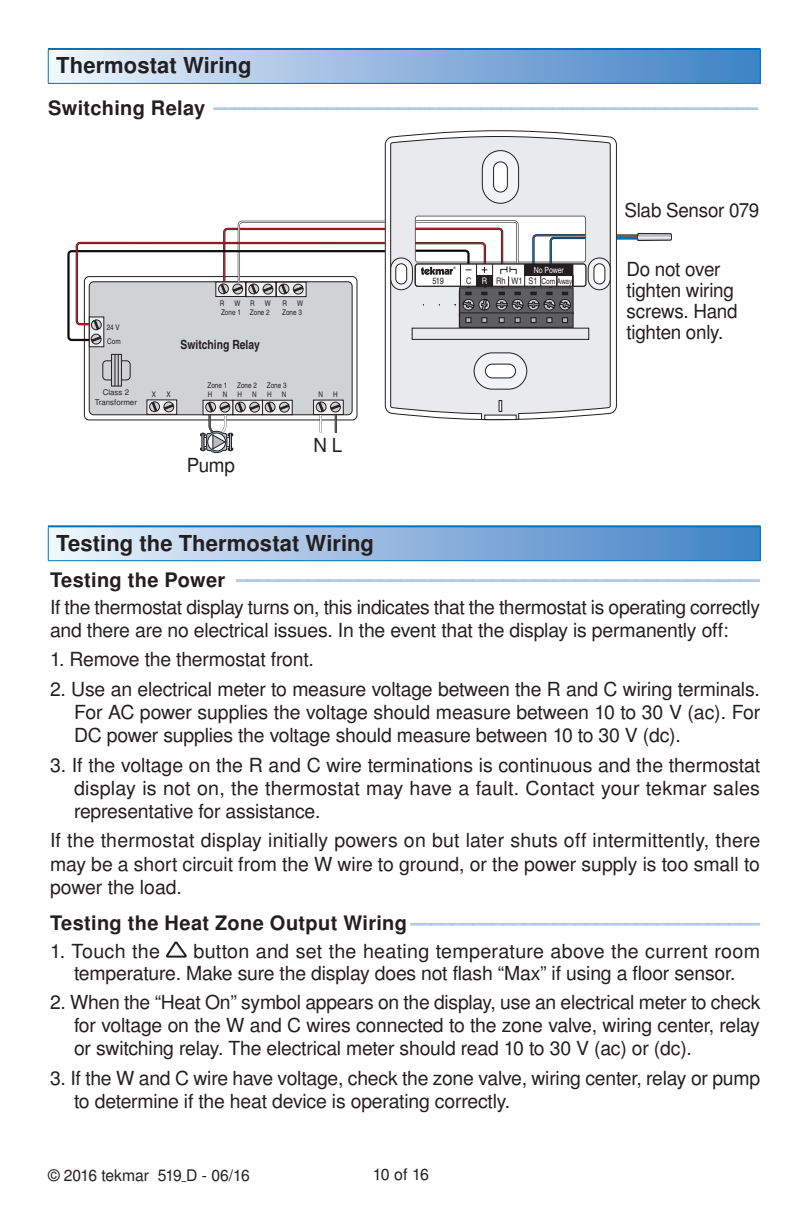
<style>
.page{position:relative;width:792px;height:1224px;background:#fff}
.page>*{position:absolute;margin:0;border:0;box-sizing:border-box;transform-origin:0 0}
.t1{font:22px/35.8px "Nimbus San LOT";color:#b1c5e5;scale:2 1}
.t2{font:700 22px "Nimbus San LOT";letter-spacing:.005em;color:#231f20}
.t3{font:19.4px/23.2px "Nimbus San LOT";letter-spacing:-.01em;color:#231f20}
.t4{font:19.4px "Nimbus San LOT";letter-spacing:.015em;color:#231f20}
.t5{font:16px "Nimbus San LOT";letter-spacing:-.015em;color:#231f20}
.t6{font:12.6px "Nimbus San LOT Bol Con";color:#231f20}
.t7{font:9px "Nimbus San LOT Reg Con";letter-spacing:-.045em;color:#231f20}
.t8{font:8.4px "Nimbus San LOT Reg Con";letter-spacing:-.01em;color:#fff}
.t9{font:8.2px "Nimbus San LOT Reg Con";color:#231f20}
.t10{font:7.8px/9px "Nimbus San LOT Reg Con";color:#231f20;text-align:right}
.t11{font:7.8px/9.4px "Nimbus San LOT";color:#231f20;text-align:center}
.s1{font-weight:700;font-size:20px;color:#231f20}
.s2{color:#fff}
.s3{font-size:8px}
.s4{font-weight:700;color:#231f20}
</style>
<div class="page">
<svg style="left:214px;top:107px;width:544px;height:3px;background:#c7d5ec"></svg>
<div style="left:48px;top:526px;width:712px;height:35px;background:linear-gradient(to right,#edf2fb,#3d7fc4)"></div>
<hr style="left:48px;top:527px;width:1px;height:33px;background:#0071bb">
<hr style="left:760px;top:527px;width:1px;height:33px;background:#0071bb">
<hr style="left:48px;top:560px;width:712px;height:1px;background:#0071bb">
<hr style="left:48px;top:525px;width:712px;height:2px;background:#0071bb">
<svg style="left:236px;top:579px;width:524px;height:3px;background:#c6d5ec"></svg>
<svg style="left:410px;top:923px;width:350px;height:3px"></svg>
<svg style="left:166px;top:941px;width:21px;height:17px"></svg>
<div style="left:48px;top:49px;width:712px;height:34px;background:linear-gradient(to right,#edf2fb,#3d7fc4)"></div>
<hr style="left:48px;top:50px;width:1px;height:33px;background:#0071bb">
<hr style="left:760px;top:50px;width:1px;height:33px;background:#0071bb">
<hr style="left:48px;top:83px;width:712px;height:1px;background:#0071bb">
<hr style="left:48px;top:48px;width:712px;height:2px;background:#0071bb">
<svg style="left:385px;top:130px;width:232px;height:284px"></svg>
<svg style="left:390px;top:136px;width:221px;height:284px;background:#e3e3e4"></svg>
<div style="left:482px;top:151px;width:37px;height:52px;background:#f2f3f4;border-radius:18px"></div>
<div style="left:482px;top:150px;width:37px;height:54px;border:1px solid #231f20;border-radius:18px"></div>
<div style="left:494px;top:162px;width:13px;height:30px;background:#fff;border-radius:7px"></div>
<div style="left:493px;top:162px;width:15px;height:30px;border:1px solid #231f20;border-radius:7px"></div>
<div style="left:474px;top:353px;width:53px;height:36px;background:#f2f3f4;border-radius:18px"></div>
<div style="left:474px;top:353px;width:53px;height:36px;border:1px solid #231f20;border-radius:18px"></div>
<div style="left:415px;top:216px;width:171px;height:46px;background:#fff;border-radius:2px"></div>
<div style="left:415px;top:216px;width:171px;height:46px;border:1px solid #67676a;border-radius:2px"></div>
<svg style="left:485px;top:415px;width:31px;height:5px"></svg>
<svg style="left:499px;top:400px;width:3px;height:12px"></svg>
<svg style="left:617px;top:233px;width:55px;height:8px"></svg>
<hr style="left:638px;top:236px;width:33px;height:3px;background:#c7c8ca">
<hr style="left:638px;top:237px;width:33px;height:2px;background:#d9dadc">
<hr style="left:638px;top:238px;width:33px;height:1px;background:#f0f1f2">
<div style="left:89px;top:282px;width:263px;height:133px;background:#d1d2d4;border-radius:4px"></div>
<div style="left:313px;top:400px;width:31px;height:15px;background:#eeeeef;border:1px solid #231f20"></div>
<div style="left:262px;top:400px;width:31px;height:15px;background:#eeeeef;border:1px solid #231f20"></div>
<svg style="left:233px;top:400px;width:30px;height:2px"></svg>
<svg style="left:203px;top:400px;width:30px;height:2px"></svg>
<svg style="left:147px;top:400px;width:30px;height:15px"></svg>
<svg style="left:149px;top:402px;width:25px;height:10px"></svg>
<div style="left:103px;top:360px;width:27px;height:20px;border:1px solid #231f20;border-radius:4px"></div>
<svg style="left:111px;top:378px;width:11px;height:8px"></svg>
<hr style="left:115px;top:355px;width:1px;height:31px;background:#231f20">
<hr style="left:118px;top:355px;width:1px;height:31px;background:#231f20">
<svg style="left:316px;top:402px;width:25px;height:31px"></svg>
<svg style="left:200px;top:402px;width:90px;height:51px"></svg>
<svg style="left:67px;top:219px;width:544px;height:159px"></svg>
<p class="t2" style="left:56px;top:52px;width:197px">Thermostat Wiring</p>
<p class="t1" style="left:48px;top:90px;width:357px"><span class="s1">Switching Relay</span> -----------------------------------------------------</p>
<p class="t10" style="left:107px;top:323px;width:15px">24 V</p>
<p class="t10" style="left:220px;top:299px;width:6px">R</p>
<p class="t10" style="left:235px;top:299px;width:7px">W</p>
<p class="t10" style="left:221px;top:299px;width:51px">W<br>Zone 1 Zone 2</p>
<p class="t10" style="left:282px;top:308px;width:21px">Zone 3</p>
<p class="t10" style="left:250px;top:299px;width:6px">R</p>
<p class="t10" style="left:282px;top:299px;width:6px">R</p>
<p class="t10" style="left:297px;top:299px;width:7px">W</p>
<p class="t10" style="left:107px;top:336px;width:15px">Com</p>
<p class="t6" style="left:181px;top:336px;width:81px">Switching Relay</p>
<p class="t10" style="left:208px;top:381px;width:21px">Zone 1</p>
<p class="t10" style="left:237px;top:381px;width:21px">Zone 2</p>
<p class="t10" style="left:267px;top:381px;width:21px">Zone 3</p>
<p class="t11" style="left:95px;top:388px;width:44px">Class 2<br>Transformer</p>
<p class="t10" style="left:152px;top:390px;width:6px">X</p>
<p class="t10" style="left:167px;top:390px;width:6px">X</p>
<p class="t10" style="left:208px;top:390px;width:6px">H</p>
<p class="t10" style="left:223px;top:390px;width:6px">N</p>
<p class="t10" style="left:238px;top:390px;width:6px">H</p>
<p class="t10" style="left:252px;top:390px;width:6px">N</p>
<p class="t10" style="left:267px;top:390px;width:6px">H</p>
<p class="t10" style="left:282px;top:390px;width:6px">N</p>
<p class="t10" style="left:318px;top:390px;width:6px">N</p>
<p class="t10" style="left:333px;top:390px;width:6px">H</p>
<p class="t3" style="left:187px;top:454px;width:50px">Pump</p>
<p class="t3" style="left:314px;top:434px;width:30px">N L</p>
<p class="t8" style="left:526px;top:264px;width:32px">No Power</p>
<p class="t8" style="left:534px;top:265px;width:32px">No Power</p>
<p class="t7" style="left:432px;top:275px;width:13px">518</p>
<p class="t9" style="left:541px;top:276px;width:16px">Com</p>
<p class="t7" style="left:432px;top:275px;width:13px">519</p>
<p class="t7" style="left:466px;top:276px;width:108px">C <span class="s2">R</span> Rh W1 S1 <span class="s3">Com Away</span></p>
<p class="t3" style="left:624px;top:199px;width:136px">Slab Sensor 079</p>
<p class="t3" style="left:626px;top:259px;width:113px;line-height:21px">Do not over tighten wiring screws. Hand tighten only.</p>
<p class="t1" style="left:50px;top:526px;width:357px"><span class="s4">Testing the Thermostat Wiring<br></span><span class="s1">Testing the Power</span> ---------------------------------------------------</p>
<p class="t3" style="left:50px;top:596px;width:712px">If the thermostat display turns on, this indicates that the thermostat is operating correctly and there are no electrical issues. In the event that the display is permanently off:</p>
<p class="t3" style="left:50px;top:648px;width:266px">1. Remove the thermostat front.</p>
<p class="t3" style="left:74px;top:678px;width:688px;text-align:justify;text-indent:-24px">2. Use an electrical meter to measure voltage between the R and C wiring terminals.<br>For AC power supplies the voltage should measure between 10 to 30 V (ac). For DC power supplies the voltage should measure between 10 to 30 V (dc).</p>
<p class="t3" style="left:74px;top:754px;width:688px;text-align:justify;text-indent:-24px">3. If the voltage on the R and C wire terminations is continuous and the thermostat display is not on, the thermostat may have a fault. Contact your tekmar sales representative for assistance.</p>
<p class="t3" style="left:50px;top:829px;width:712px;text-align:justify">If the thermostat display initially powers on but later shuts off intermittently, there may be a short circuit from the W wire to ground, or the power supply is too small to power the load.</p>
<p class="t1" style="left:50px;top:905px;width:357px"><span class="s1">Testing the Heat Zone Output Wiring</span> ----------------------------------</p>
<p class="t4" style="left:50px;top:939px;width:111px">1. Touch the</p>
<p class="t3" style="left:74px;top:940px;width:688px;line-height:22px;text-indent:119px">button and set the heating temperature above the current room temperature. Make sure the display does not flash “Max” if using a floor sensor.</p>
<p class="t3" style="left:74px;top:991px;width:688px;text-align:justify;text-indent:-24px">2. When the “Heat On” symbol appears on the display, use an electrical meter to check for voltage on the W and C wires connected to the zone valve, wiring center, relay or switching relay. The electrical meter should read 10 to 30 V (ac) or (dc).</p>
<p class="t3" style="left:74px;top:1067px;width:688px;text-indent:-24px">3. If the W and C wire have voltage, check the zone valve, wiring center, relay or pump to determine if the heat device is operating correctly.</p>
<p class="t5" style="left:48px;top:1166px;width:203px">© 2016 tekmar 519_D - 06/16</p>
<p class="t5" style="left:373px;top:1165px;width:58px">10 of 16</p>
</div>
